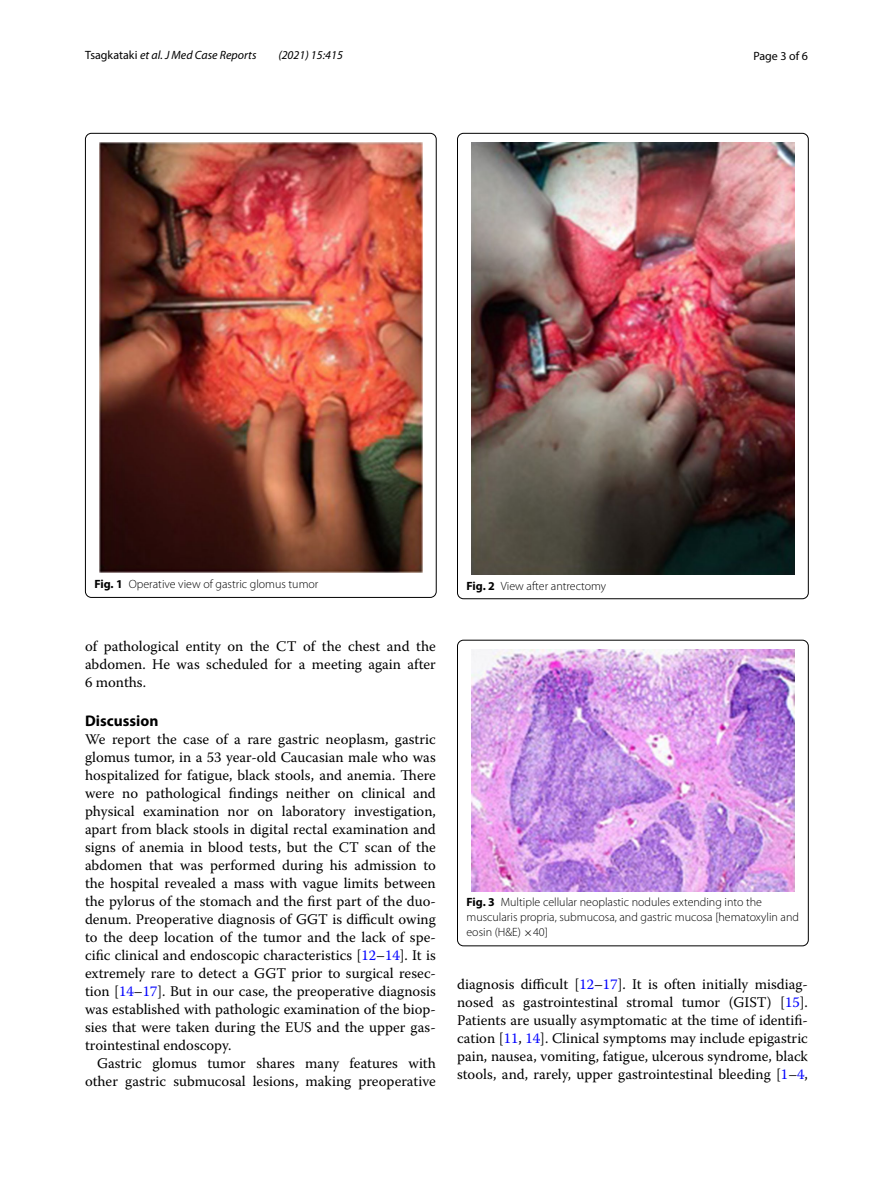
<style>
.page{position:relative;width:893px;height:1187px;background:#fff}
.page>*{position:absolute;margin:0;border:0;box-sizing:border-box;transform-origin:0 0}
.t1{font:700 15.45px "Myriad Pro";color:#000}
.t2{font:14.7px/18px "Warnock Pro";color:#000;text-align:justify}
.t3{font:300 12px/15px "Myriad Pro";color:#000}
.t4{font:italic 12px "Myriad Pro";color:#000}
.t5{font:12px "Myriad Pro";color:#000}
.s1{font-style:normal}
.s2{font-weight:700}
.s3{color:#00f}
.s4{font-family:"MTSY";font-weight:400}
</style>
<div class="page">
<img style="left:99px;top:142px;width:323px;height:430px">
<img style="left:471px;top:142px;width:323px;height:432px">
<img style="left:471px;top:649px;width:323px;height:242px">
<div style="left:457px;top:640px;width:351px;height:305px;border:1px solid #000;border-radius:6px"></div>
<p class="t4" style="left:85px;top:48px;width:173px"><span class="s1">Tsagkataki</span> et al. J Med Case Reports</p>
<p class="t4" style="left:278px;top:48px;width:66px">(2021) 15:415</p>
<p class="t5" style="left:753px;top:48px;width:56px">Page 3 of 6</p>
<p class="t3" style="left:94px;top:576px;width:225px"><span class="s2">Fig. 1</span> Operative view of gastric glomus tumor</p>
<p class="t3" style="left:466px;top:578px;width:141px"><span class="s2">Fig. 2</span> View after antrectomy</p>
<p class="t2" style="left:85px;top:636px;width:352px">of pathological entity on the CT of the chest and the abdomen. He was scheduled for a meeting again after 6 months.</p>
<p class="t1" style="left:85px;top:710px;width:75px">Discussion</p>
<p class="t2" style="left:85px;top:729px;width:352px">We report the case of a rare gastric neoplasm, gastric glomus tumor, in a 53 year-old Caucasian male who was hospitalized for fatigue, black stools, and anemia. There were no pathological findings neither on clinical and physical examination nor on laboratory investigation, apart from black stools in digital rectal examination and signs of anemia in blood tests, but the CT scan of the abdomen that was performed during his admission to the hospital revealed a mass with vague limits between the pylorus of the stomach and the first part of the duo&shy;denum. Preoperative diagnosis of GGT is difficult owing to the deep location of the tumor and the lack of spe&shy;cific clinical and endoscopic characteristics [<span class="s3">12</span>–<span class="s3">14</span>]. It is extremely rare to detect a GGT prior to surgical resec&shy;tion [<span class="s3">14</span>–<span class="s3">17</span>]. But in our case, the preoperative diagnosis was established with pathologic examination of the biop&shy;sies that were taken during the EUS and the upper gas&shy;trointestinal endoscopy.</p>
<p class="t2" style="left:85px;top:1053px;width:352px;text-align:right">Gastric glomus tumor shares many features with other gastric submucosal lesions, making preoperative</p>
<p class="t3" style="left:466px;top:895px;width:334px"><span class="s2">Fig. 3</span> Multiple cellular neoplastic nodules extending into the muscularis propria, submucosa, and gastric mucosa [hematoxylin and eosin (H&amp;E) <span class="s4">×</span>40]</p>
<p class="t2" style="left:457px;top:974px;width:352px">diagnosis difficult [<span class="s3">12</span>–<span class="s3">17</span>]. It is often initially misdiag&shy;nosed as gastrointestinal stromal tumor (GIST) [<span class="s3">15</span>].<br>Patients are usually asymptomatic at the time of identifi&shy;cation [<span class="s3">11</span>, <span class="s3">14</span>]. Clinical symptoms may include epigastric pain, nausea, vomiting, fatigue, ulcerous syndrome, black stools, and, rarely, upper gastrointestinal bleeding [<span class="s3">1</span>–<span class="s3">4</span>,</p>
</div>
